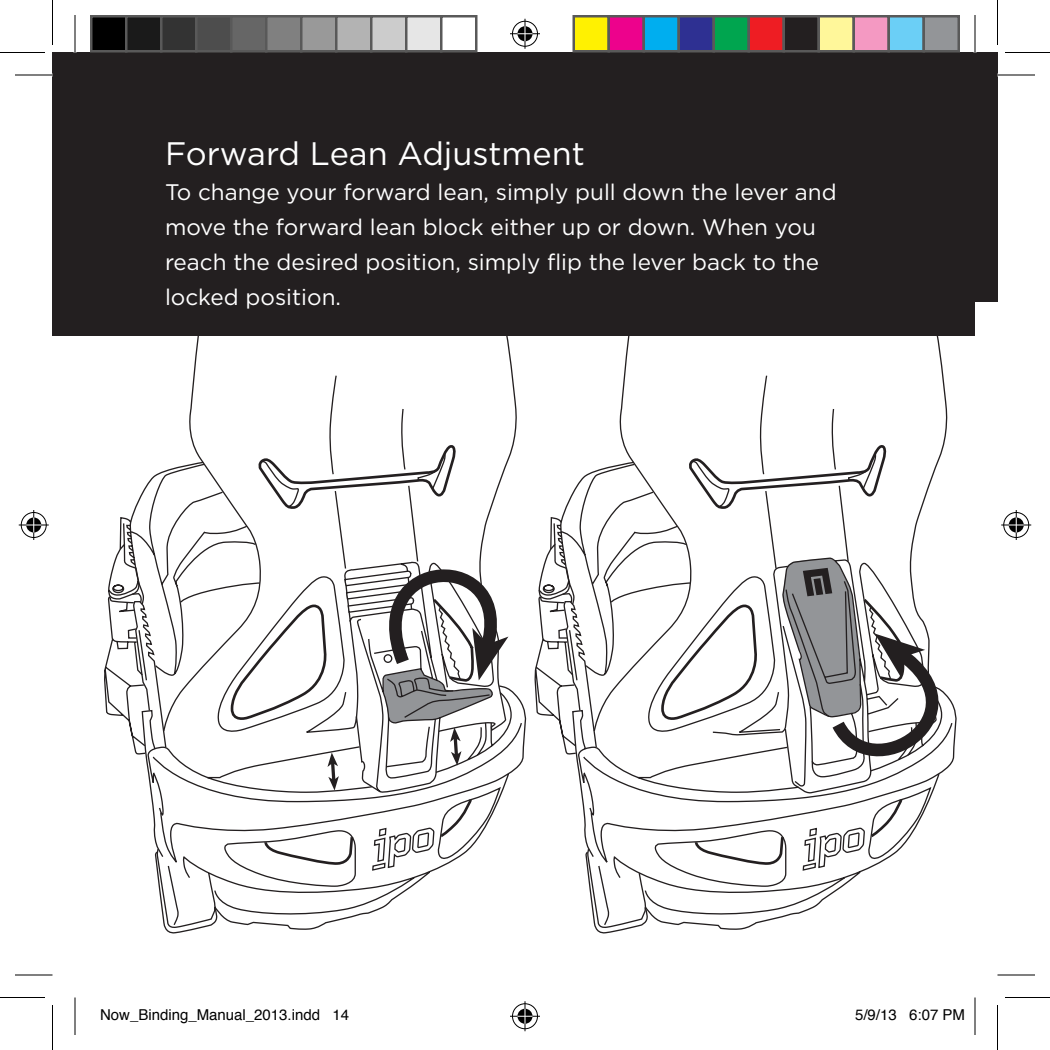
<style>
.page{position:relative;width:1050px;height:1050px;background:#fff}
.page>*{position:absolute;margin:0;border:0;box-sizing:border-box;transform-origin:0 0}
.t1{font:32.5px "Gotham HTF";color:#fff}
.t2{font:22.5px/35px "Gotham HTF";color:#fff}
.t3{font:15px "Helvetica";color:#000}
</style>
<div class="page">
<div style="left:975px;top:52px;width:23px;height:250px;background:#231f20"></div>
<div style="left:52px;top:52px;width:923px;height:284px;background:#231f20"></div>
<svg style="left:534px;top:478px;width:48px;height:321px"></svg>
<svg style="left:582px;top:374px;width:366px;height:560px"></svg>
<svg style="left:660px;top:558px;width:297px;height:360px"></svg>
<svg style="left:104px;top:477px;width:423px;height:326px"></svg>
<svg style="left:152px;top:374px;width:371px;height:560px"></svg>
<svg style="left:229px;top:547px;width:289px;height:371px"></svg>
<svg style="left:15px;top:74px;width:37px;height:1px"></svg>
<svg style="left:998px;top:74px;width:37px;height:1px"></svg>
<svg style="left:15px;top:974px;width:37px;height:1px"></svg>
<svg style="left:998px;top:974px;width:37px;height:1px"></svg>
<svg style="left:74px;top:15px;width:1px;height:37px"></svg>
<svg style="left:74px;top:998px;width:1px;height:37px"></svg>
<svg style="left:974px;top:15px;width:1px;height:37px"></svg>
<svg style="left:974px;top:998px;width:1px;height:37px"></svg>
<hr style="left:15px;top:75px;width:37px;height:1px;background:#000">
<hr style="left:998px;top:75px;width:37px;height:1px;background:#000">
<hr style="left:15px;top:975px;width:37px;height:1px;background:#000">
<hr style="left:998px;top:975px;width:37px;height:1px;background:#000">
<hr style="left:75px;top:15px;width:1px;height:37px;background:#000">
<hr style="left:75px;top:998px;width:1px;height:37px;background:#000">
<hr style="left:975px;top:15px;width:1px;height:37px;background:#000">
<hr style="left:975px;top:998px;width:1px;height:37px;background:#000">
<hr style="left:0;top:52px;width:45px;height:1px;background:#000">
<hr style="left:1005px;top:52px;width:45px;height:1px;background:#000">
<hr style="left:0;top:997px;width:45px;height:1px;background:#000">
<hr style="left:1005px;top:997px;width:45px;height:1px;background:#000">
<hr style="left:52px;top:0;width:1px;height:45px;background:#000">
<hr style="left:52px;top:1005px;width:1px;height:45px;background:#000">
<hr style="left:997px;top:0;width:1px;height:45px;background:#000">
<hr style="left:997px;top:1005px;width:1px;height:45px;background:#000">
<div style="left:511px;top:20px;width:28px;height:28px;border:3px solid #fff;border-radius:50%"></div>
<hr style="left:510px;top:32px;width:30px;height:3px;background:#fff">
<svg style="left:523px;top:19px;width:4px;height:30px"></svg>
<div style="left:516px;top:25px;width:18px;height:18px;border:3px solid #fff;border-radius:50%"></div>
<div style="left:512px;top:21px;width:26px;height:26px;border:1px solid #000;border-radius:50%"></div>
<hr style="left:510px;top:33px;width:30px;height:1px;background:#000">
<hr style="left:525px;top:19px;width:1px;height:30px;background:#000">
<svg style="left:518px;top:26px;width:14px;height:15px"></svg>
<div style="left:511px;top:1002px;width:28px;height:28px;border:3px solid #fff;border-radius:50%"></div>
<hr style="left:510px;top:1015px;width:30px;height:3px;background:#fff">
<svg style="left:523px;top:1001px;width:4px;height:30px"></svg>
<div style="left:516px;top:1007px;width:18px;height:18px;border:3px solid #fff;border-radius:50%"></div>
<div style="left:512px;top:1003px;width:26px;height:26px;border:1px solid #000;border-radius:50%"></div>
<hr style="left:510px;top:1016px;width:30px;height:1px;background:#000">
<hr style="left:525px;top:1001px;width:1px;height:30px;background:#000">
<svg style="left:518px;top:1009px;width:14px;height:15px"></svg>
<div style="left:20px;top:511px;width:28px;height:28px;border:3px solid #fff;border-radius:50%"></div>
<svg style="left:19px;top:523px;width:30px;height:4px"></svg>
<hr style="left:32px;top:510px;width:3px;height:30px;background:#fff">
<div style="left:25px;top:516px;width:18px;height:18px;border:3px solid #fff;border-radius:50%"></div>
<div style="left:21px;top:512px;width:26px;height:26px;border:1px solid #000;border-radius:50%"></div>
<hr style="left:19px;top:525px;width:30px;height:1px;background:#000">
<hr style="left:33px;top:510px;width:1px;height:30px;background:#000">
<svg style="left:26px;top:518px;width:15px;height:14px"></svg>
<div style="left:1002px;top:511px;width:28px;height:28px;border:3px solid #fff;border-radius:50%"></div>
<svg style="left:1001px;top:523px;width:30px;height:4px"></svg>
<hr style="left:1015px;top:510px;width:3px;height:30px;background:#fff">
<div style="left:1007px;top:516px;width:18px;height:18px;border:3px solid #fff;border-radius:50%"></div>
<div style="left:1003px;top:512px;width:26px;height:26px;border:1px solid #000;border-radius:50%"></div>
<hr style="left:1001px;top:525px;width:30px;height:1px;background:#000">
<hr style="left:1016px;top:510px;width:1px;height:30px;background:#000">
<svg style="left:1009px;top:518px;width:15px;height:14px"></svg>
<div style="left:91px;top:16px;width:35px;height:35px;background:#000"></div>
<div style="left:90px;top:15px;width:38px;height:37px;border:2px solid #595959"></div>
<div style="left:126px;top:16px;width:35px;height:35px;background:#1a1a1a"></div>
<div style="left:125px;top:15px;width:37px;height:37px;border:2px solid #595959"></div>
<div style="left:161px;top:16px;width:35px;height:35px;background:#333"></div>
<div style="left:160px;top:15px;width:38px;height:37px;border:2px solid #595959"></div>
<div style="left:196px;top:16px;width:35px;height:35px;background:#4d4d4d"></div>
<div style="left:195px;top:15px;width:37px;height:37px;border:2px solid #595959"></div>
<div style="left:231px;top:16px;width:35px;height:35px;background:#666"></div>
<div style="left:230px;top:15px;width:38px;height:37px;border:2px solid #595959"></div>
<div style="left:266px;top:16px;width:35px;height:35px;background:#808080"></div>
<div style="left:265px;top:15px;width:37px;height:37px;border:2px solid #595959"></div>
<div style="left:301px;top:16px;width:35px;height:35px;background:#999"></div>
<div style="left:300px;top:15px;width:38px;height:37px;border:2px solid #595959"></div>
<div style="left:336px;top:16px;width:35px;height:35px;background:#b3b3b3"></div>
<div style="left:335px;top:15px;width:37px;height:37px;border:2px solid #595959"></div>
<div style="left:371px;top:16px;width:35px;height:35px;background:#ccc"></div>
<div style="left:370px;top:15px;width:38px;height:37px;border:2px solid #595959"></div>
<div style="left:406px;top:16px;width:35px;height:35px;background:#e6e6e6"></div>
<div style="left:405px;top:15px;width:37px;height:37px;border:2px solid #595959"></div>
<div style="left:440px;top:15px;width:38px;height:37px;border:2px solid #595959"></div>
<div style="left:574px;top:16px;width:35px;height:35px;background:#fff101"></div>
<div style="left:572px;top:15px;width:38px;height:37px;border:2px solid #595959"></div>
<div style="left:609px;top:16px;width:35px;height:35px;background:#ed028c"></div>
<div style="left:608px;top:15px;width:37px;height:37px;border:2px solid #595959"></div>
<div style="left:644px;top:16px;width:35px;height:35px;background:#00aeef"></div>
<div style="left:642px;top:15px;width:38px;height:37px;border:2px solid #595959"></div>
<div style="left:679px;top:16px;width:35px;height:35px;background:#2e3092"></div>
<div style="left:678px;top:15px;width:37px;height:37px;border:2px solid #595959"></div>
<div style="left:714px;top:16px;width:35px;height:35px;background:#00a54f"></div>
<div style="left:712px;top:15px;width:38px;height:37px;border:2px solid #595959"></div>
<div style="left:749px;top:16px;width:35px;height:35px;background:#ee1d23"></div>
<div style="left:748px;top:15px;width:37px;height:37px;border:2px solid #595959"></div>
<div style="left:784px;top:16px;width:35px;height:35px;background:#231f20"></div>
<div style="left:782px;top:15px;width:38px;height:37px;border:2px solid #595959"></div>
<div style="left:819px;top:16px;width:35px;height:35px;background:#fff79a"></div>
<div style="left:818px;top:15px;width:37px;height:37px;border:2px solid #595959"></div>
<div style="left:854px;top:16px;width:35px;height:35px;background:#f499c2"></div>
<div style="left:852px;top:15px;width:38px;height:37px;border:2px solid #595959"></div>
<div style="left:889px;top:16px;width:35px;height:35px;background:#6bcff6"></div>
<div style="left:888px;top:15px;width:37px;height:37px;border:2px solid #595959"></div>
<div style="left:924px;top:16px;width:35px;height:35px;background:#939598"></div>
<div style="left:922px;top:15px;width:38px;height:37px;border:2px solid #595959"></div>
<h1 class="t1" style="left:165px;top:136px;width:421px">Forward Lean Adjustment</h1>
<p class="t2" style="left:165px;top:174px;width:673px">To change your forward lean, simply pull down the lever and move the forward lean block either up or down. When you reach the desired position, simply flip the lever back to the locked position.</p>
<p class="t3" style="left:100px;top:1003px;width:251px">Now_Binding_Manual_2013.indd 14</p>
<p class="t3" style="left:855px;top:1003px;width:112px">5/9/13 6:07 PM</p>
</div>
